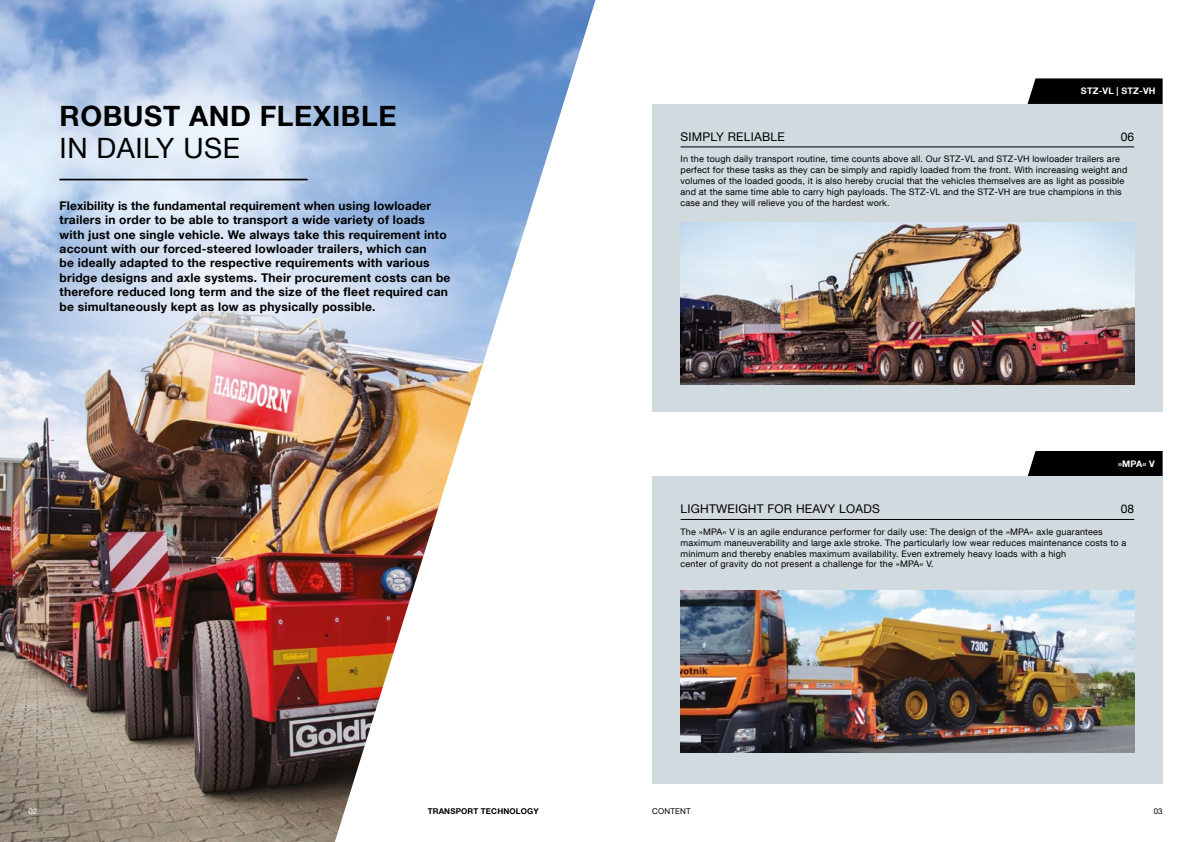
<style>
.page{position:relative;width:1191px;height:842px;background:#fff}
.page>*{position:absolute;margin:0;border:0;box-sizing:border-box;transform-origin:0 0}
.t1{font:700 28px "Helvetica Neue LT Com";letter-spacing:.02em;color:#000}
.t2{font:28px "Helvetica Neue LT Com";letter-spacing:.02em;color:#000}
.t3{font:700 12px/14.4px "Helvetica Neue LT Com";letter-spacing:.02em;color:#000}
.t4{font:12px "Helvetica Neue LT Com";letter-spacing:.02em;color:#000}
.t5{font:9px/10.8px "Helvetica Neue LT Com";letter-spacing:.02em;color:#000}
.t6{font:700 9px "Helvetica Neue LT Com";letter-spacing:.02em;color:#fff}
.t7{font:700 8px "Helvetica Neue LT Com";letter-spacing:.02em;color:#000}
.t8{font:8px "Helvetica Neue LT Com";letter-spacing:.02em;color:#000}
.t9{font:8px "Helvetica Neue LT Com";color:#fff}
</style>
<div class="page">
<img style="left:0;top:0;width:595px;height:842px">
<svg style="left:0;top:212px;width:474px;height:173px"></svg>
<svg style="left:0;top:41px;width:474px;height:186px"></svg>
<hr style="left:60px;top:179px;width:248px;height:1px;background:#000">
<svg style="left:1027px;top:78px;width:135px;height:26px"></svg>
<div style="left:1027px;top:451px;width:135px;height:25px;background:#000"></div>
<div style="left:652px;top:104px;width:510px;height:308px;background:#d1dadf"></div>
<hr style="left:680px;top:147px;width:454px;height:1px;background:#000">
<img style="left:680px;top:223px;width:454px;height:162px">
<div style="left:652px;top:476px;width:510px;height:308px;background:#d1dadf"></div>
<hr style="left:680px;top:519px;width:454px;height:1px;background:#000">
<img style="left:680px;top:590px;width:454px;height:162px">
<h1 class="t1" style="left:60px;top:98px;width:338px">ROBUST AND FLEXIBLE</h1>
<h1 class="t2" style="left:60px;top:131px;width:182px">IN DAILY USE</h1>
<p class="t3" style="left:60px;top:198px;width:392px">Flexibility is the fundamental requirement when using lowloader trailers in order to be able to transport a wide variety of loads with just one single vehicle. We always take this requirement into account with our forced-steered lowloader trailers, which can<br>be ideally adapted to the respective requirements with various bridge designs and axle systems. Their procurement costs can be therefore reduced long term and the size of the fleet required can be simultaneously kept as low as physically possible.</p>
<p class="t6" style="left:1081px;top:86px;width:76px">STZ-VL | STZ-VH</p>
<h2 class="t4" style="left:680px;top:129px;width:106px">SIMPLY RELIABLE</h2>
<h2 class="t4" style="left:1120px;top:129px;width:15px">06</h2>
<p class="t5" style="left:680px;top:154px;width:448px">In the tough daily transport routine, time counts above all. Our STZ-VL and STZ-VH lowloader trailers are perfect for these tasks as they can be simply and rapidly loaded from the front. With increasing weight and volumes of the loaded goods, it is also hereby crucial that the vehicles themselves are as light as possible and at the same time able to carry high payloads. The STZ-VL and the STZ-VH are true champions in this case and they will relieve you of the hardest work.</p>
<p class="t6" style="left:1118px;top:458px;width:38px">»MPA« V</p>
<h2 class="t4" style="left:680px;top:502px;width:201px">LIGHTWEIGHT FOR HEAVY LOADS</h2>
<h2 class="t4" style="left:1120px;top:502px;width:15px">08</h2>
<p class="t5" style="left:680px;top:526px;width:447px">The »MPA« V is an agile endurance performer for daily use: The design of the »MPA« axle guarantees maximum maneuverability and large axle stroke. The particularly low wear reduces maintenance costs to a minimum and thereby enables maximum availability. Even extremely heavy loads with a high<br>center of gravity do not present a challenge for the »MPA« V.</p>
<p class="t9" style="left:28px;top:806px;width:10px">02</p>
<p class="t7" style="left:428px;top:806px;width:113px">TRANSPORT TECHNOLOGY</p>
<p class="t8" style="left:652px;top:806px;width:40px">CONTENT</p>
<p class="t8" style="left:1153px;top:806px;width:10px">03</p>
</div>
